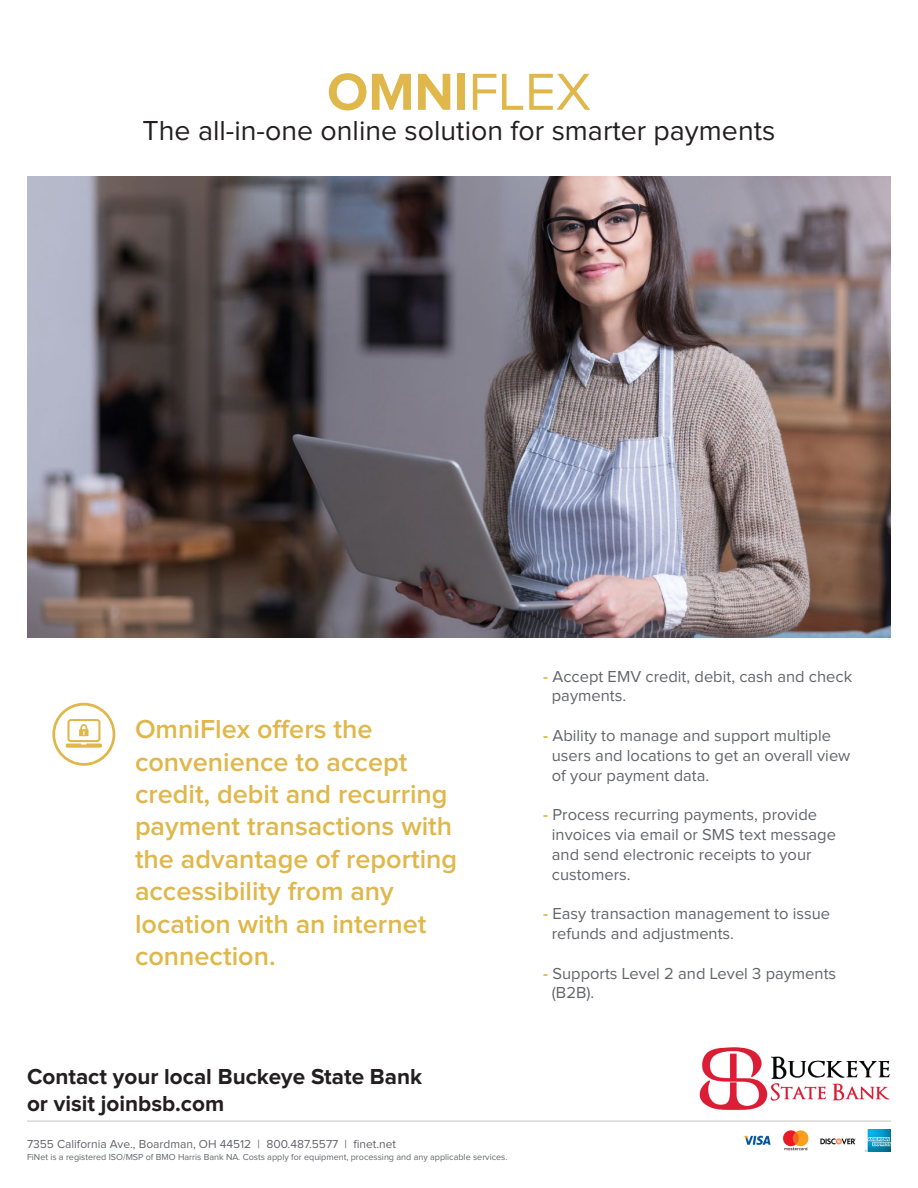
<style>
.page{position:relative;width:918px;height:1188px;background:#fff}
.page>*{position:absolute;margin:0;border:0;box-sizing:border-box;transform-origin:0 0}
.t1{font:700 54px "Proxima Nova";color:#dfb74a}
.t2{font:28.5px "Proxima Nova";color:#231f20}
.t3{font:600 27px/32.4px "Proxima Nova";color:#dfb74a}
.t4{font:700 22.5px "Proxima Nova";color:#231f20}
.t5{font:16.5px/19.8px "Proxima Nova";color:#63656a}
.t6{font:12px "Proxima Nova";color:#63656a}
.t7{font:9px "Proxima Nova";color:#63656a}
.s1{font-weight:400}
.s2{font-weight:700;color:#dfb74a}
</style>
<div class="page">
<img style="left:744px;top:1129px;width:147px;height:23px">
<hr style="left:27px;top:1120px;width:864px;height:2px;background:#d9d7d5">
<svg style="left:52px;top:703px;width:63px;height:63px"></svg>
<img style="left:27px;top:177px;width:864px;height:460px">
<img style="left:699px;top:1047px;width:191px;height:63px">
<p class="t1" style="left:327px;top:67px;width:265px">OMNI<span class="s1">FLEX</span></p>
<p class="t2" style="left:143px;top:118px;width:634px">The all-in-one online solution for smarter payments</p>
<p class="t3" style="left:135px;top:714px;width:324px">OmniFlex offers the convenience to accept credit, debit and recurring payment transactions with the advantage of reporting accessibility from any location with an internet connection.</p>
<p class="t4" style="left:27px;top:1066px;width:397px">Contact your local Buckeye State Bank</p>
<p class="t4" style="left:27px;top:1093px;width:199px">or visit joinbsb.com</p>
<p class="t6" style="left:27px;top:1139px;width:371px">7355 California Ave., Boardman, OH 44512 | 800.487.5577 | finet.net</p>
<p class="t7" style="left:27px;top:1153px;width:482px">FiNet is a registered ISO/MSP of BMO Harris Bank NA. Costs apply for equipment, processing and any applicable services.</p>
<p class="t5" style="left:552px;top:667px;width:302px;text-indent:-9px"><span class="s2">-</span> Accept EMV credit, debit, cash and check payments.</p>
<p class="t5" style="left:552px;top:726px;width:300px;text-indent:-9px"><span class="s2">-</span> Ability to manage and support multiple users and locations to get an overall view of your payment data.</p>
<p class="t5" style="left:552px;top:806px;width:286px;text-indent:-9px"><span class="s2">-</span> Process recurring payments, provide invoices via email or SMS text message and send electronic receipts to your customers.</p>
<p class="t5" style="left:552px;top:905px;width:280px;text-indent:-9px"><span class="s2">-</span> Easy transaction management to issue refunds and adjustments.</p>
<p class="t5" style="left:552px;top:964px;width:286px;text-indent:-9px"><span class="s2">-</span> Supports Level 2 and Level 3 payments (B2B).</p>
</div>
